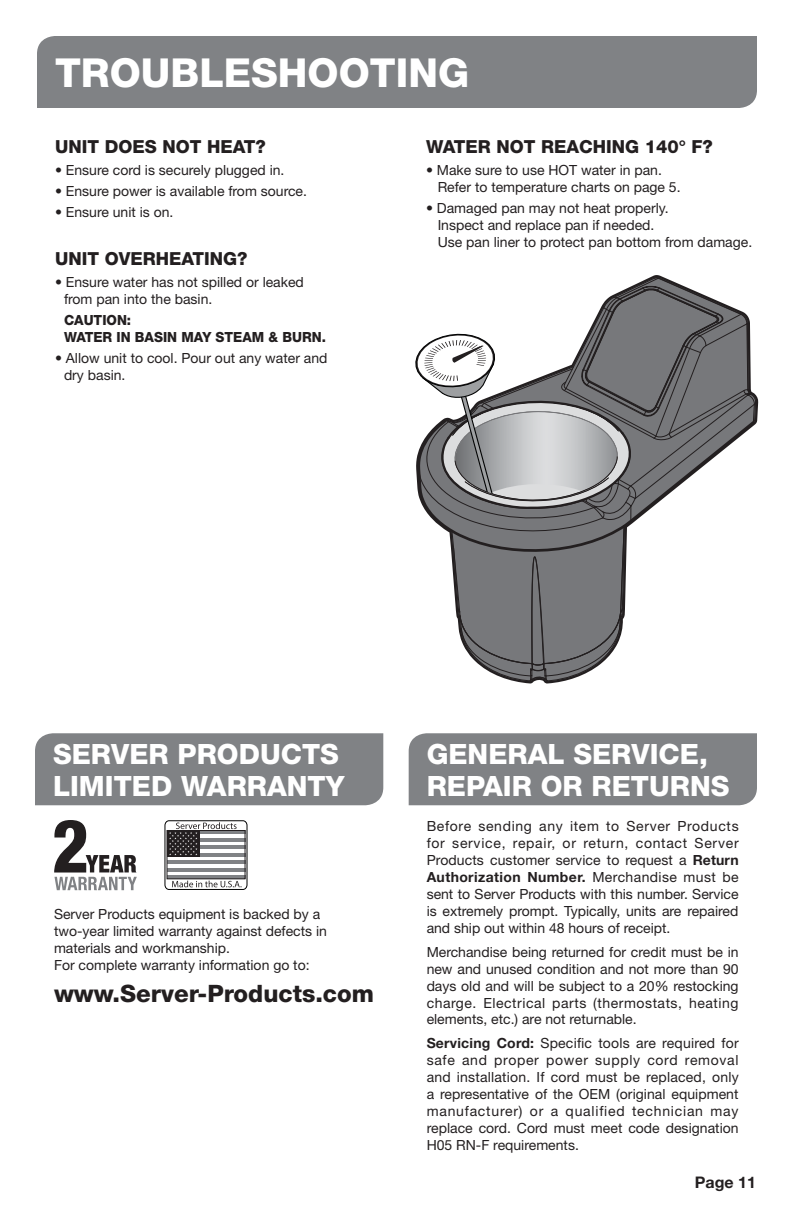
<style>
.page{position:relative;width:792px;height:1224px;background:#fff}
.page>*{position:absolute;margin:0;border:0;box-sizing:border-box;transform-origin:0 0}
.t1{font:800 40px "Helvetica Neue";color:#fff}
.t2{font:800 28px/32px "Helvetica Neue";color:#fff}
.t3{font:800 24px "Helvetica Neue";color:#231f20}
.t4{font:800 18px "Helvetica Neue";color:#231f20}
.t5{font:700 16px "Helvetica Neue";color:#231f20}
.t6{font:14px/17px "Helvetica Neue";color:#231f20}
.t7{font:800 14px/17px "Helvetica Neue";color:#231f20;scale:.96 1}
.s1{font-weight:700}
</style>
<div class="page">
<div style="left:35px;top:733px;width:348px;height:72px;background:#808285"></div>
<div style="left:409px;top:733px;width:348px;height:72px;background:#808285"></div>
<svg style="left:54px;top:820px;width:83px;height:70px"></svg>
<div style="left:165px;top:821px;width:82px;height:69px;border:1px solid #000;border-radius:4px"></div>
<hr style="left:167px;top:830px;width:78px;height:4px;background:#808285">
<hr style="left:167px;top:838px;width:78px;height:4px;background:#808285">
<hr style="left:167px;top:845px;width:78px;height:4px;background:#808285">
<hr style="left:167px;top:853px;width:78px;height:4px;background:#808285">
<hr style="left:167px;top:860px;width:78px;height:4px;background:#808285">
<hr style="left:167px;top:868px;width:78px;height:3px;background:#808285">
<hr style="left:167px;top:875px;width:78px;height:4px;background:#808285">
<div style="left:167px;top:830px;width:32px;height:27px;background:#231f20"></div>
<svg style="left:169px;top:822px;width:68px;height:33px"></svg>
<div style="left:167px;top:830px;width:78px;height:49px;border:1px solid #231f20"></div>
<svg style="left:172px;top:881px;width:70px;height:6px"></svg>
<div style="left:37px;top:36px;width:720px;height:72px;background:#808285"></div>
<svg style="left:415px;top:277px;width:341px;height:407px"></svg>
<h1 class="t1" style="left:55px;top:59px;width:416px">TROUBLESHOOTING</h1>
<p class="t4" style="left:55px;top:140px;width:212px">UNIT DOES NOT HEAT?</p>
<p class="t4" style="left:426px;top:140px;width:288px">WATER NOT REACHING 140° F?</p>
<p class="t6" style="left:55px;top:162px;width:231px">• Ensure cord is securely plugged in.</p>
<p class="t6" style="left:55px;top:184px;width:254px">• Ensure power is available from source.</p>
<p class="t6" style="left:55px;top:205px;width:120px">• Ensure unit is on.</p>
<p class="t4" style="left:55px;top:252px;width:194px">UNIT OVERHEATING?</p>
<p class="t6" style="left:64px;top:274px;width:241px;text-indent:-9px">• Ensure water has not spilled or leaked from pan into the basin.</p>
<p class="t7" style="left:64px;top:313px;width:275px">CAUTION:<br>WATER IN BASIN MAY STEAM &amp; BURN.</p>
<p class="t6" style="left:64px;top:351px;width:265px;text-indent:-9px">• Allow unit to cool. Pour out any water and dry basin.</p>
<p class="t6" style="left:438px;top:162px;width:244px;text-indent:-12px">• Make sure to use HOT water in pan.<br>Refer to temperature charts on page 5.</p>
<p class="t6" style="left:438px;top:201px;width:316px;text-indent:-12px">• Damaged pan may not heat properly.<br>Inspect and replace pan if needed.<br>Use pan liner to protect pan bottom from damage.</p>
<h2 class="t2" style="left:53px;top:740px;width:293px">SERVER PRODUCTS<br>LIMITED WARRANTY</h2>
<h2 class="t2" style="left:427px;top:740px;width:304px">GENERAL SERVICE,<br>REPAIR OR RETURNS</h2>
<p class="t6" style="left:54px;top:907px;width:274px">Server Products equipment is backed by a two-year limited warranty against defects in materials and workmanship.<br>For complete warranty information go to:</p>
<h3 class="t3" style="left:54px;top:985px;width:322px">www.Server-Products.com</h3>
<p class="t6" style="left:427px;top:819px;width:314px;text-align:justify">Before sending any item to Server Products for service, repair, or return, contact Server Products customer service to request a <span class="s1">Return Authorization Number.</span> Merchandise must be sent to Server Products with this number. Service is extremely prompt. Typically, units are repaired and ship out within 48 hours of receipt.</p>
<p class="t6" style="left:427px;top:945px;width:313px;text-align:justify">Merchandise being returned for credit must be in new and unused condition and not more than 90 days old and will be subject to a 20% restocking charge. Electrical parts (thermostats, heating elements, etc.) are not returnable.</p>
<p class="t6" style="left:427px;top:1036px;width:314px;text-align:justify"><span class="s1">Servicing Cord:</span> Specific tools are required for safe and proper power supply cord removal and installation. If cord must be replaced, only a representative of the OEM (original equipment manufacturer) or a qualified technician may replace cord. Cord must meet code designation H05 RN-F requirements.</p>
<p class="t5" style="left:695px;top:1177px;width:63px">Page 11</p>
</div>
